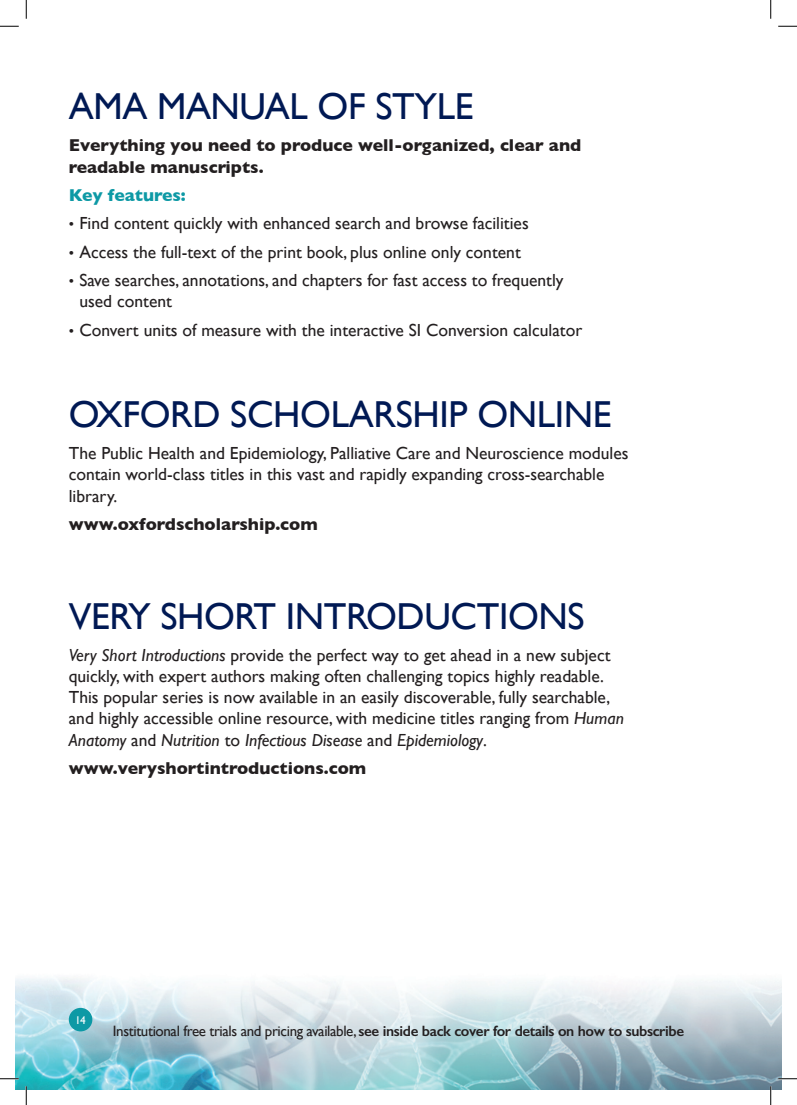
<style>
.page{position:relative;width:797px;height:1105px;background:#fff}
.page>*{position:absolute;margin:0;border:0;box-sizing:border-box;transform-origin:0 0}
.t1{font:37.5px "Gill Sans";letter-spacing:-.01em;color:#001954}
.t2{font:17.5px/21.2px "Gill Sans";color:#231f20}
.t3{font:700 17.5px/21.2px "Gill Sans";color:#231f20}
.t4{font:700 17.5px "Gill Sans";color:#0d99a5}
.t5{font:600 15px "Gill Sans";letter-spacing:-.025em;color:#231f20}
.t6{font:11.25px "Gill Sans";color:#fff}
.s1{font-size:15px}
.s2{font-style:italic}
.s3{font-weight:400}
</style>
<div class="page">
<img style="left:16px;top:977px;width:766px;height:112px">
<div style="left:69px;top:1008px;width:23px;height:23px;background:#0d99a5;border-radius:50%"></div>
<svg style="left:0;top:25px;width:19px;height:2px"></svg>
<svg style="left:778px;top:25px;width:19px;height:2px"></svg>
<svg style="left:0;top:1078px;width:19px;height:1px"></svg>
<svg style="left:778px;top:1078px;width:19px;height:1px"></svg>
<svg style="left:25px;top:0;width:2px;height:19px"></svg>
<svg style="left:25px;top:1086px;width:2px;height:19px"></svg>
<svg style="left:770px;top:0;width:1px;height:19px"></svg>
<svg style="left:770px;top:1086px;width:1px;height:19px"></svg>
<p class="t1" style="left:69px;top:85px;width:406px">AMA MANUAL OF STYLE</p>
<p class="t3" style="left:69px;top:134px;width:514px">Everything you need to produce well-organized, clear and readable manuscripts.</p>
<p class="t4" style="left:69px;top:181px;width:119px">Key features:</p>
<p class="t2" style="left:69px;top:213px;width:461px"><span class="s1">•</span> Find content quickly with enhanced search and browse facilities</p>
<p class="t2" style="left:69px;top:241px;width:453px"><span class="s1">•</span> Access the full-text of the print book, plus online only content</p>
<p class="t2" style="left:79px;top:269px;width:485px;text-indent:-11px"><span class="s1">•</span> Save searches, annotations, and chapters for fast access to frequently used content</p>
<p class="t2" style="left:69px;top:319px;width:515px"><span class="s1">•</span> Convert units of measure with the interactive SI Conversion calculator</p>
<p class="t1" style="left:69px;top:393px;width:544px">OXFORD SCHOLARSHIP ONLINE</p>
<p class="t2" style="left:69px;top:442px;width:561px">The Public Health and Epidemiology, Palliative Care and Neuroscience modules contain world-class titles in this vast and rapidly expanding cross-searchable library.</p>
<p class="t3" style="left:69px;top:513px;width:250px">www.oxfordscholarship.com</p>
<p class="t1" style="left:69px;top:594px;width:517px">VERY SHORT INTRODUCTIONS</p>
<p class="t2" style="left:69px;top:644px;width:556px"><span class="s2">Very Short Introductions</span> provide the perfect way to get ahead in a new subject quickly, with expert authors making often challenging topics highly readable.<br>This popular series is now available in an easily discoverable, fully searchable, and highly accessible online resource, with medicine titles ranging from <span class="s2">Human Anatomy</span> and <span class="s2">Nutrition</span> to <span class="s2">Infectious Disease</span> and <span class="s2">Epidemiology</span>.</p>
<p class="t3" style="left:69px;top:757px;width:299px">www.veryshortintroductions.com</p>
<p class="t6" style="left:75px;top:1013px;width:12px">14</p>
<p class="t5" style="left:113px;top:1022px;width:572px"><span class="s3">Institutional free trials and pricing available,</span> see inside back cover for details on how to subscribe</p>
</div>
